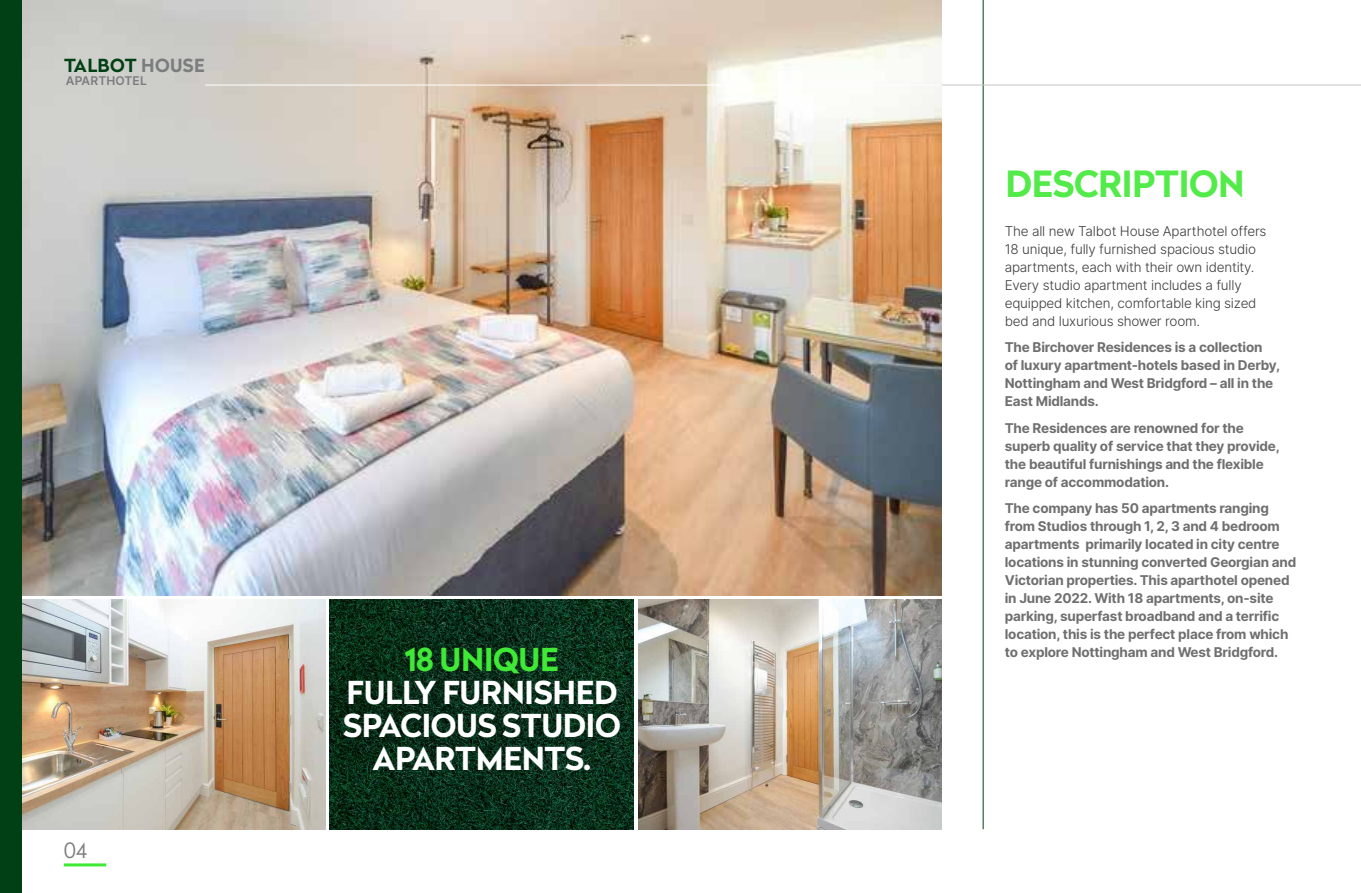
<style>
.page{position:relative;width:1361px;height:893px;background:#fff}
.page>*{position:absolute;margin:0;border:0;box-sizing:border-box;transform-origin:0 0}
.t1{font:700 36px "Radikal";letter-spacing:-.01em;color:#52eb49}
.t2{font:700 31.5px/33px "Radikal";letter-spacing:-.01em;color:#fff;text-align:center}
.t3{font:700 31.5px "Radikal";letter-spacing:-.01em;color:#3fe935}
.t4{font:300 21px "Radikal";color:#7b7c7d}
.t5{font:700 18px "Radikal";letter-spacing:.02em;color:#004014}
.t6{font:700 13.5px/18px "Inter";letter-spacing:-.015em;color:#706f6f}
.t7{font:300 13.5px/18px "Inter";letter-spacing:-.015em;color:#3c3c3b}
.t8{font:600 12px "Inter";letter-spacing:.01em;color:#7b7c7d}
.s1{color:#7b7c7d}
</style>
<div class="page">
<img style="left:21px;top:0;width:920px;height:595px">
<img style="left:21px;top:600px;width:304px;height:229px">
<img style="left:330px;top:600px;width:303px;height:229px">
<img style="left:638px;top:600px;width:304px;height:229px">
<div style="left:0;top:0;width:21px;height:893px;background:#004014"></div>
<hr style="left:983px;top:0;width:1px;height:829px;background:#004014">
<hr style="left:64px;top:863px;width:42px;height:3px;background:#3fe935">
<hr style="left:942px;top:85px;width:419px;height:1px;background:#c6c4c6">
<hr style="left:205px;top:85px;width:736px;height:1px;background:#fff">
<h3 class="t5" style="left:64px;top:52px;width:142px">TALBOT <span class="s1">HOUSE</span></h3>
<p class="t8" style="left:66px;top:72px;width:82px">APARTHOTEL</p>
<h3 class="t4" style="left:64px;top:836px;width:25px">04</h3>
<h2 class="t3" style="left:404px;top:636px;width:156px">18 UNIQUE</h2>
<h2 class="t2" style="left:343px;top:675px;width:279px">FULLY FURNISHED<br>SPACIOUS STUDIO<br>APARTMENTS.</h2>
<h1 class="t1" style="left:1005px;top:157px;width:241px">DESCRIPTION</h1>
<p class="t7" style="left:1005px;top:222px;width:263px">The all new Talbot House Aparthotel offers 18 unique, fully furnished spacious studio apartments, each with their own identity.<br>Every studio apartment includes a fully equipped kitchen, comfortable king sized bed and luxurious shower room.</p>
<p class="t6" style="left:1005px;top:338px;width:277px">The Birchover Residences is a collection<br>of luxury apartment-hotels based in Derby, Nottingham and West Bridgford – all in the East Midlands.</p>
<p class="t6" style="left:1005px;top:419px;width:277px">The Residences are renowned for the superb quality of service that they provide, the beautiful furnishings and the flexible range of accommodation.</p>
<p class="t6" style="left:1005px;top:499px;width:293px">The company has 50 apartments ranging from Studios through 1, 2, 3 and 4 bedroom apartments primarily located in city centre locations in stunning converted Georgian and Victorian properties. This aparthotel opened in June 2022. With 18 apartments, on-site parking, superfast broadband and a terrific location, this is the perfect place from which to explore Nottingham and West Bridgford.</p>
</div>
